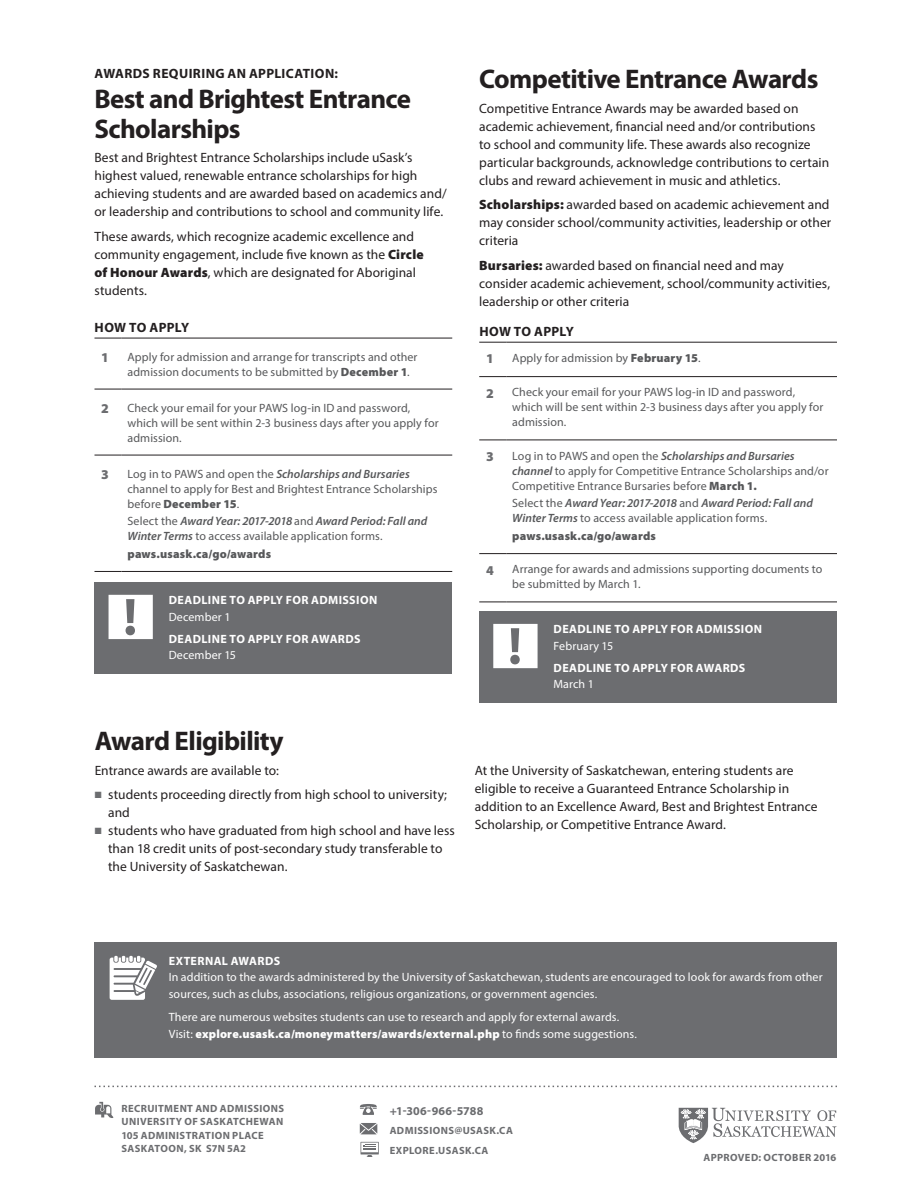
<style>
.page{position:relative;width:918px;height:1188px;background:#fff}
.page>*{position:absolute;margin:0;border:0;box-sizing:border-box;transform-origin:0 0}
.Heading_2{font:700 27px "Myriad Pro";letter-spacing:-.025em;color:#231f20}
.Subhead{font:700 27px/30px "Myriad Pro";letter-spacing:-.025em;color:#231f20}
.Body{font:13.5px/18px "Myriad Pro";letter-spacing:.005em;color:#231f20}
.Subhead-2{font:700 13.5px "Myriad Pro";letter-spacing:.02em;color:#231f20}
.Table_Heading_Grey{font:900 13.5px "Myriad Pro";color:#6c6d70}
.Table_Body{font:12px/15px "Myriad Pro";letter-spacing:.005em;color:#57585a}
.Box_Body{font:12px/16.5px "Myriad Pro";letter-spacing:.005em;color:#fff}
.Table_Body-2{font:italic 600 12px/15px "Myriad Pro";letter-spacing:-.005em;color:#57585a}
.Box_Heading{font:700 12px/16.5px "Myriad Pro";letter-spacing:.025em;color:#fff}
.Table_Body-3{font:900 12px "Myriad Pro";letter-spacing:.015em;color:#57585a}
.Box_Heading-2{font:700 12px "Myriad Pro";letter-spacing:.015em;color:#6c6d70}
.Box_Heading-3{font:700 10.5px "Myriad Pro";letter-spacing:.035em;color:#6c6d70}
.s1{font-weight:900}
.s2{font-weight:600;font-style:italic}
.s3{font-weight:400;font-style:normal}
.s4{font-weight:400}
.s5{color:#6c6d70}
</style>
<div class="page">
<svg style="left:679px;top:1108px;width:157px;height:35px"></svg>
<svg style="left:360px;top:1104px;width:17px;height:11px"></svg>
<svg style="left:360px;top:1123px;width:17px;height:11px"></svg>
<svg style="left:361px;top:1142px;width:18px;height:15px"></svg>
<svg style="left:94px;top:1086px;width:743px;height:1px"></svg>
<svg style="left:95px;top:1102px;width:19px;height:16px"></svg>
<svg style="left:94px;top:338px;width:28px;height:1px"></svg>
<hr style="left:122px;top:338px;width:330px;height:1px;background:#231f20">
<svg style="left:94px;top:389px;width:28px;height:1px"></svg>
<hr style="left:122px;top:389px;width:330px;height:1px;background:#231f20">
<svg style="left:94px;top:455px;width:28px;height:1px"></svg>
<hr style="left:122px;top:455px;width:330px;height:1px;background:#231f20">
<svg style="left:94px;top:571px;width:28px;height:1px"></svg>
<hr style="left:122px;top:571px;width:330px;height:1px;background:#231f20">
<div style="left:94px;top:582px;width:358px;height:92px;background:#6c6d70"></div>
<svg style="left:109px;top:595px;width:44px;height:44px;background:#ebebec"></svg>
<svg style="left:479px;top:342px;width:27px;height:1px"></svg>
<hr style="left:506px;top:342px;width:331px;height:1px;background:#231f20">
<svg style="left:479px;top:376px;width:27px;height:1px"></svg>
<hr style="left:506px;top:376px;width:331px;height:1px;background:#231f20">
<svg style="left:479px;top:440px;width:27px;height:1px"></svg>
<hr style="left:506px;top:440px;width:331px;height:1px;background:#231f20">
<svg style="left:479px;top:553px;width:27px;height:1px"></svg>
<hr style="left:506px;top:553px;width:331px;height:1px;background:#231f20">
<svg style="left:479px;top:602px;width:27px;height:1px"></svg>
<hr style="left:506px;top:602px;width:331px;height:1px;background:#231f20">
<div style="left:479px;top:611px;width:358px;height:92px;background:#6c6d70"></div>
<svg style="left:493px;top:624px;width:45px;height:44px;background:#eaeaeb"></svg>
<div style="left:94px;top:942px;width:743px;height:116px;background:#6c6d70"></div>
<svg style="left:110px;top:956px;width:47px;height:44px"></svg>
<p class="Subhead-2" style="left:95px;top:64px;width:245px">AWARDS REQUIRING AN APPLICATION:</p>
<p class="Subhead" style="left:94px;top:83px;width:318px">Best and Brightest Entrance<br>Scholarships</p>
<p class="Body" style="left:94px;top:149px;width:354px">Best and Brightest Entrance Scholarships include uSask’s highest valued, renewable entrance scholarships for high achieving students and are awarded based on academics and/ or leadership and contributions to school and community life.</p>
<p class="Body" style="left:94px;top:227px;width:331px">These awards, which recognize academic excellence and community engagement, include five known as the <span class="s1">Circle of Honour Awards</span>, which are designated for Aboriginal students.</p>
<p class="Subhead-2" style="left:95px;top:319px;width:96px">HOW TO APPLY</p>
<p class="Table_Heading_Grey" style="left:101px;top:349px;width:9px">1</p>
<p class="Table_Body" style="left:128px;top:349px;width:292px">Apply for admission and arrange for transcripts and other admission documents to be submitted by <span class="s1">December 1</span>.</p>
<p class="Table_Heading_Grey" style="left:101px;top:400px;width:9px">2</p>
<p class="Table_Body" style="left:128px;top:400px;width:313px">Check your email for your PAWS log-in ID and password, which will be sent within 2-3 business days after you apply for admission.</p>
<p class="Table_Heading_Grey" style="left:101px;top:466px;width:9px">3</p>
<p class="Table_Body" style="left:128px;top:466px;width:311px">Log in to PAWS and open the <span class="s2">Scholarships and Bursaries </span>channel to apply for Best and Brightest Entrance Scholarships before <span class="s1">December 15</span>.</p>
<p class="Table_Body-2" style="left:128px;top:513px;width:301px"><span class="s3">Select the</span> Award Year: 2017-2018 <span class="s3">and</span> Award Period: Fall and<br>Winter Terms <span class="s3">to access available application forms.</span></p>
<p class="Table_Body-3" style="left:128px;top:547px;width:145px">paws.usask.ca/go/awards</p>
<p class="Box_Heading" style="left:169px;top:592px;width:210px">DEADLINE TO APPLY FOR ADMISSION<br><span class="s4">December 1</span></p>
<p class="Box_Heading" style="left:169px;top:630px;width:193px">DEADLINE TO APPLY FOR AWARDS<br><span class="s4">December 15</span></p>
<p class="Heading_2" style="left:95px;top:723px;width:191px">Award Eligibility</p>
<p class="Body" style="left:95px;top:761px;width:186px">Entrance awards are available to:</p>
<p class="Body" style="left:108px;top:786px;width:340px;text-indent:-14px"><span class="s5">■</span> students proceeding directly from high school to university; and</p>
<p class="Body" style="left:108px;top:822px;width:348px;text-indent:-14px"><span class="s5">■</span> students who have graduated from high school and have less than 18 credit units of post-secondary study transferable to the University of Saskatchewan.</p>
<p class="Heading_2" style="left:479px;top:61px;width:341px">Competitive Entrance Awards</p>
<p class="Body" style="left:479px;top:99px;width:352px">Competitive Entrance Awards may be awarded based on academic achievement, financial need and/or contributions to school and community life. These awards also recognize particular backgrounds, acknowledge contributions to certain clubs and reward achievement in music and athletics.</p>
<p class="Body" style="left:479px;top:196px;width:354px"><span class="s1">Scholarships:</span> awarded based on academic achievement and may consider school/community activities, leadership or other criteria</p>
<p class="Body" style="left:479px;top:256px;width:352px"><span class="s1">Bursaries:</span> awarded based on financial need and may consider academic achievement, school/community activities, leadership or other criteria</p>
<p class="Subhead-2" style="left:479px;top:323px;width:96px">HOW TO APPLY</p>
<p class="Table_Heading_Grey" style="left:486px;top:351px;width:9px">1</p>
<p class="Table_Body" style="left:512px;top:350px;width:190px">Apply for admission by <span class="s1">February 15</span>.</p>
<p class="Table_Heading_Grey" style="left:486px;top:385px;width:9px">2</p>
<p class="Table_Body" style="left:512px;top:385px;width:313px">Check your email for your PAWS log-in ID and password, which will be sent within 2-3 business days after you apply for admission.</p>
<p class="Table_Heading_Grey" style="left:486px;top:449px;width:9px">3</p>
<p class="Table_Body" style="left:512px;top:448px;width:318px">Log in to PAWS and open the <span class="s2">Scholarships and Bursaries channel</span> to apply for Competitive Entrance Scholarships and/or<br>Competitive Entrance Bursaries before <span class="s1">March 1.</span></p>
<p class="Table_Body-2" style="left:512px;top:496px;width:302px"><span class="s3">Select the</span> Award Year: 2017-2018 <span class="s3">and</span> Award Period: Fall and<br>Winter Terms <span class="s3">to access available application forms.</span></p>
<p class="Table_Body-3" style="left:512px;top:529px;width:145px">paws.usask.ca/go/awards</p>
<p class="Table_Heading_Grey" style="left:486px;top:562px;width:9px">4</p>
<p class="Table_Body" style="left:512px;top:562px;width:312px">Arrange for awards and admissions supporting documents to be submitted by March 1.</p>
<p class="Box_Heading" style="left:554px;top:621px;width:210px">DEADLINE TO APPLY FOR ADMISSION<br><span class="s4">February 15</span></p>
<p class="Box_Heading" style="left:554px;top:659px;width:193px">DEADLINE TO APPLY FOR AWARDS<br><span class="s4">March 1</span></p>
<p class="Body" style="left:475px;top:761px;width:344px">At the University of Saskatchewan, entering students are eligible to receive a Guaranteed Entrance Scholarship in addition to an Excellence Award, Best and Brightest Entrance Scholarship, or Competitive Entrance Award.</p>
<p class="Box_Heading" style="left:169px;top:952px;width:113px">EXTERNAL AWARDS</p>
<p class="Box_Body" style="left:169px;top:969px;width:655px">In addition to the awards administered by the University of Saskatchewan, students are encouraged to look for awards from other sources, such as clubs, associations, religious organizations, or government agencies.</p>
<p class="Box_Body" style="left:169px;top:1009px;width:470px">There are numerous websites students can use to research and apply for external awards.<br>Visit: <span class="s1">explore.usask.ca/moneymatters/awards/external.php</span> to finds some suggestions.</p>
<p class="Box_Heading-3" style="left:121px;top:1101px;width:164px">RECRUITMENT AND ADMISSIONS</p>
<p class="Box_Heading-3" style="left:121px;top:1115px;width:163px">UNIVERSITY OF SASKATCHEWAN</p>
<p class="Box_Heading-3" style="left:121px;top:1128px;width:144px">105 ADMINISTRATION PLACE</p>
<p class="Box_Heading-3" style="left:121px;top:1142px;width:126px">SASKATOON, SK S7N 5A2</p>
<p class="Box_Heading-2" style="left:390px;top:1103px;width:95px">+1-306-966-5788</p>
<p class="Box_Heading-3" style="left:390px;top:1124px;width:125px">ADMISSIONS@USASK.CA</p>
<p class="Box_Heading-3" style="left:390px;top:1144px;width:100px">EXPLORE.USASK.CA</p>
<p class="Box_Heading-3" style="left:704px;top:1151px;width:134px">APPROVED: OCTOBER 2016</p>
</div>
